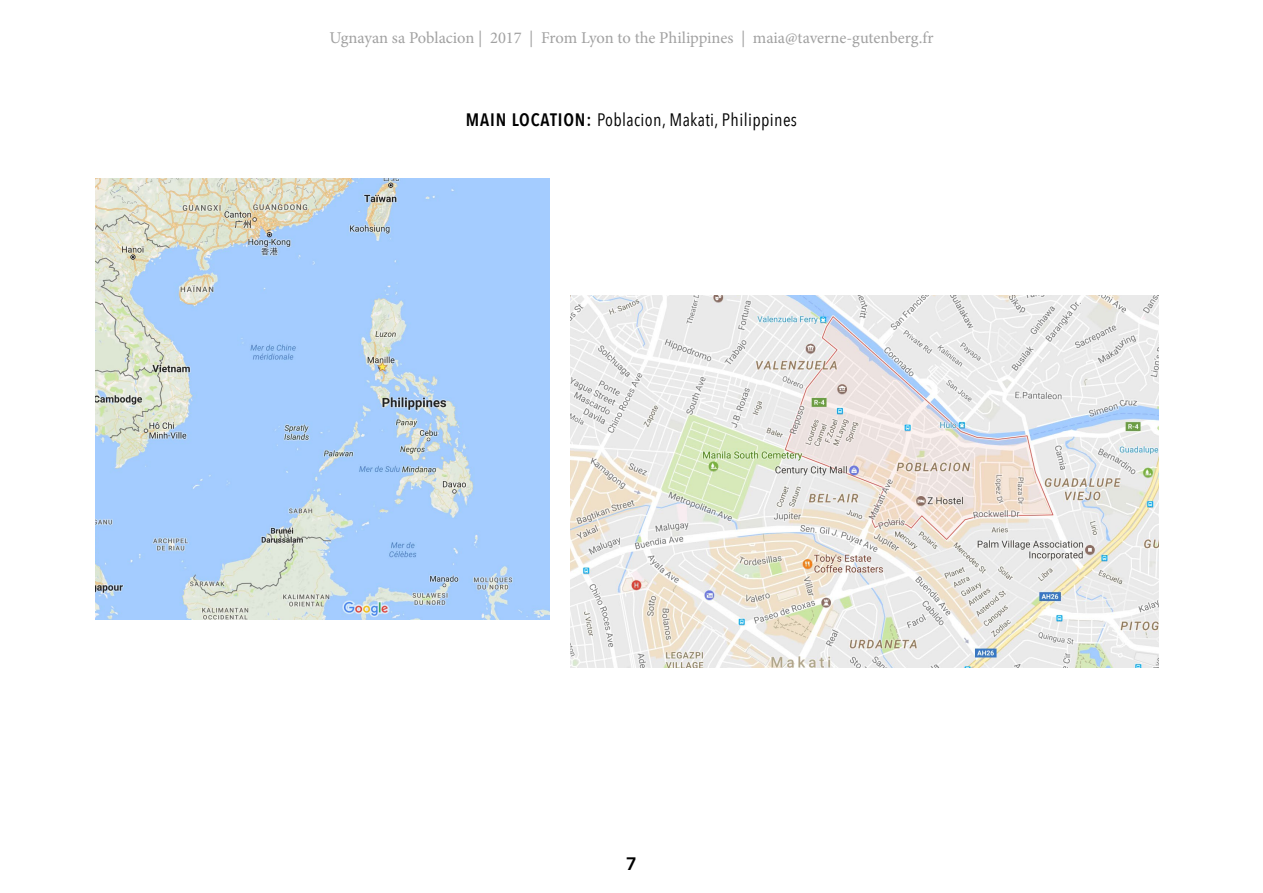
<style>
.page{position:relative;width:1263px;height:893px;background:#fff}
.page>*{position:absolute;margin:0;border:0;box-sizing:border-box;transform-origin:0 0}
.t1{font:18px "Avenir Next Condensed";letter-spacing:.02em;color:#000}
.t2{font:800 18px "Avenir";color:#000}
.t3{font:16.5px "Minion Pro";letter-spacing:-.005em;color:#a1a1a1}
.s1{font-weight:600}
</style>
<div class="page">
<img style="left:96px;top:179px;width:454px;height:440px">
<img style="left:570px;top:296px;width:589px;height:371px">
<p class="t3" style="left:329px;top:26px;width:606px">Ugnayan sa Poblacion | 2017 | From Lyon to the Philippines | maia@taverne-gutenberg.fr</p>
<p class="t1" style="left:466px;top:105px;width:333px"><span class="s1">MAIN LOCATION:</span> Poblacion, Makati, Philippines</p>
<p class="t2" style="left:626px;top:849px;width:12px">7</p>
</div>
